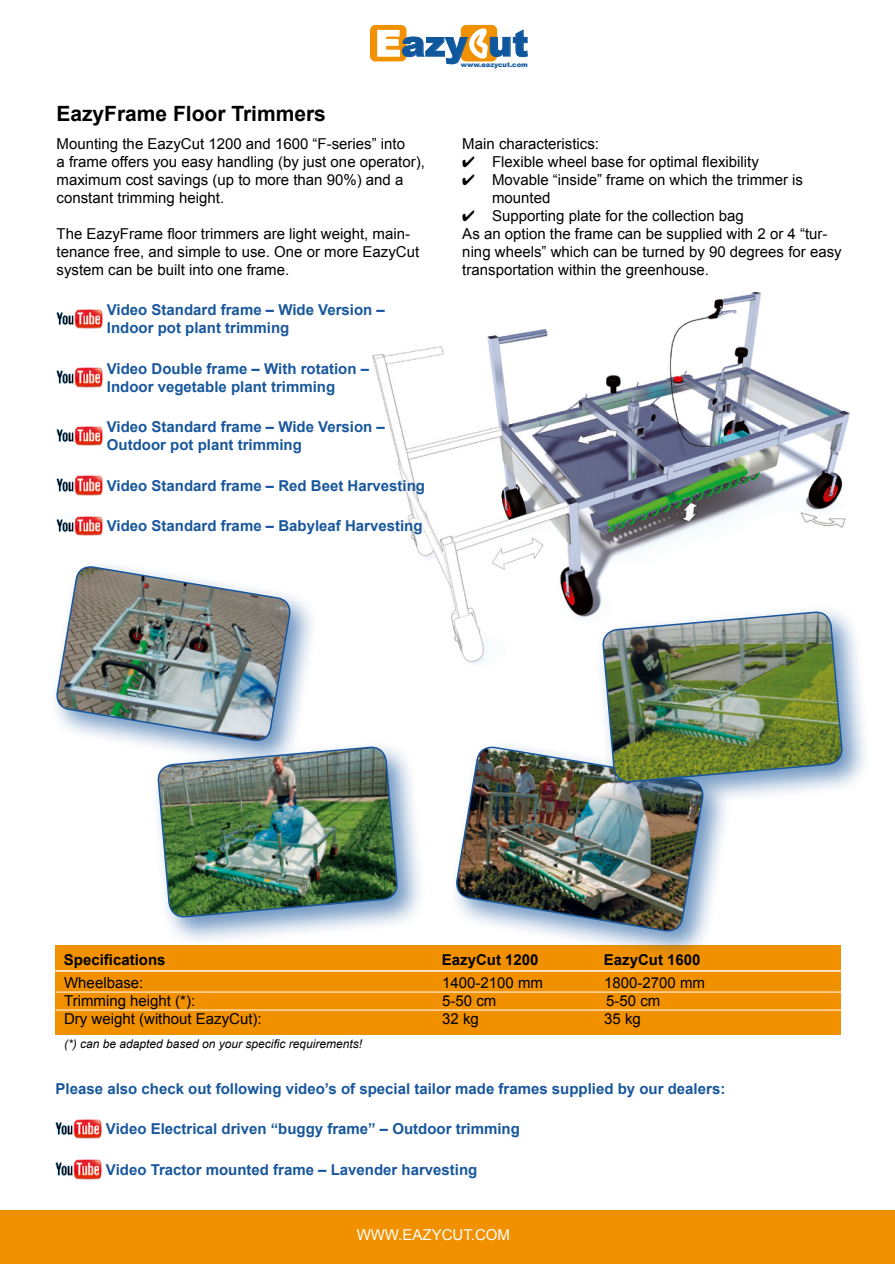
<style>
.page{position:relative;width:895px;height:1264px;background:#fff}
.page>*{position:absolute;margin:0;border:0;box-sizing:border-box;transform-origin:0 0}
.t1{font:900 36px "Arial";color:#0f579c}
.Kopje{font:700 21px "Arial";color:#000}
.t2{font:15px/18px "Arial";color:#000}
.t3{font:700 15px/18px "Arial";color:#18579d}
.t4{font:700 15px "Arial";color:#000}
.t5{font:15px "Arial";color:#fff}
.t6{font:italic 12px "Arial";color:#000}
.t7{font:900 6.75px "Arial";color:#0f579c}
.s1{color:#fff}
</style>
<div class="page">
<img style="left:372px;top:291px;width:478px;height:374px">
<div style="left:0;top:1210px;width:895px;height:53px;background:#f19100"></div>
<div style="left:461px;top:25px;width:36px;height:36px;background:#f19100;border-radius:5px"></div>
<div style="left:370px;top:25px;width:36px;height:36px;background:#f19100;border-radius:5px"></div>
<svg style="left:377px;top:26px;width:150px;height:38px"></svg>
<img style="left:57px;top:309px;width:46px;height:20px">
<img style="left:57px;top:368px;width:46px;height:19px">
<img style="left:57px;top:426px;width:46px;height:19px">
<img style="left:57px;top:475px;width:46px;height:20px">
<img style="left:57px;top:516px;width:46px;height:19px">
<img style="left:56px;top:1119px;width:46px;height:19px">
<img style="left:56px;top:1159px;width:46px;height:19px">
<div style="left:55px;top:945px;width:786px;height:89px;background:#f19100"></div>
<hr style="left:56px;top:991px;width:786px;height:1px;background:#fff">
<hr style="left:56px;top:1009px;width:786px;height:1px;background:#fff">
<hr style="left:55px;top:969px;width:786px;height:2px;background:#fff">
<div style="left:449px;top:739px;width:283px;height:221px;background:#18579d;opacity:.63"></div>
<img style="left:454px;top:744px;width:251px;height:189px">
<div style="left:150px;top:738px;width:277px;height:208px;background:#18579d;opacity:.63"></div>
<img style="left:55px;top:564px;width:343px;height:353px">
<div style="left:595px;top:603px;width:277px;height:208px;background:#18579d;opacity:.63"></div>
<img style="left:602px;top:611px;width:241px;height:171px">
<p class="t1" style="left:375px;top:17px;width:155px"><span class="s1">E</span>azy ut</p>
<p class="t7" style="left:461px;top:60px;width:69px">www.eazycut.com</p>
<p class="Kopje" style="left:56px;top:100px;width:271px">EazyFrame Floor Trimmers</p>
<p class="t2" style="left:57px;top:134px;width:370px">Mounting the EazyCut 1200 and 1600 “F-series” into<br>a frame offers you easy handling (by just one operator), maximum cost savings (up to more than 90%) and a constant trimming height.</p>
<p class="t2" style="left:57px;top:224px;width:364px">The EazyFrame floor trimmers are light weight, main&shy;tenance free, and simple to use. One or more EazyCut system can be built into one frame.</p>
<p class="t3" style="left:107px;top:301px;width:280px">Video Standard frame – Wide Version –<br>Indoor pot plant trimming</p>
<p class="t3" style="left:107px;top:360px;width:264px">Video Double frame – With rotation –<br>Indoor vegetable plant trimming</p>
<p class="t3" style="left:107px;top:418px;width:280px">Video Standard frame – Wide Version –<br>Outdoor pot plant trimming</p>
<p class="t3" style="left:107px;top:477px;width:320px">Video Standard frame – Red Beet Harvesting</p>
<p class="t3" style="left:107px;top:517px;width:317px">Video Standard frame – Babyleaf Harvesting</p>
<p class="t2" style="left:462px;top:134px;width:138px">Main characteristics:</p>
<p class="t2" style="left:462px;top:152px;width:298px">✔ Flexible wheel base for optimal flexibility</p>
<p class="t2" style="left:492px;top:170px;width:312px;text-indent:-30px">✔ Movable “inside” frame on which the trimmer is mounted</p>
<p class="t2" style="left:462px;top:206px;width:283px">✔ Supporting plate for the collection bag</p>
<p class="t2" style="left:462px;top:224px;width:381px">As an option the frame can be supplied with 2 or 4 “tur&shy;ning wheels” which can be turned by 90 degrees for easy transportation within the greenhouse.</p>
<p class="t4" style="left:64px;top:949px;width:103px">Specifications</p>
<p class="t4" style="left:442px;top:949px;width:98px">EazyCut 1200</p>
<p class="t4" style="left:604px;top:949px;width:98px">EazyCut 1600</p>
<p class="t2" style="left:64px;top:973px;width:81px">Wheelbase:</p>
<p class="t2" style="left:442px;top:973px;width:102px">1400-2100 mm</p>
<p class="t2" style="left:604px;top:973px;width:102px">1800-2700 mm</p>
<p class="t2" style="left:64px;top:991px;width:133px">Trimming height (*):</p>
<p class="t2" style="left:606px;top:991px;width:56px">5-50 cm</p>
<p class="t2" style="left:64px;top:1009px;width:199px">Dry weight (without EazyCut):</p>
<p class="t2" style="left:442px;top:1009px;width:38px">32 kg</p>
<p class="t2" style="left:604px;top:1009px;width:38px">35 kg</p>
<p class="t6" style="left:64px;top:1035px;width:300px">(*) can be adapted based on your specific requirements!</p>
<p class="t3" style="left:56px;top:1079px;width:671px">Please also check out following video’s of special tailor made frames supplied by our dealers:</p>
<p class="t3" style="left:106px;top:1120px;width:415px">Video Electrical driven “buggy frame” – Outdoor trimming</p>
<p class="t3" style="left:106px;top:1160px;width:373px">Video Tractor mounted frame – Lavender harvesting</p>
<p class="t5" style="left:357px;top:1224px;width:155px">WWW.EAZYCUT.COM</p>
</div>
